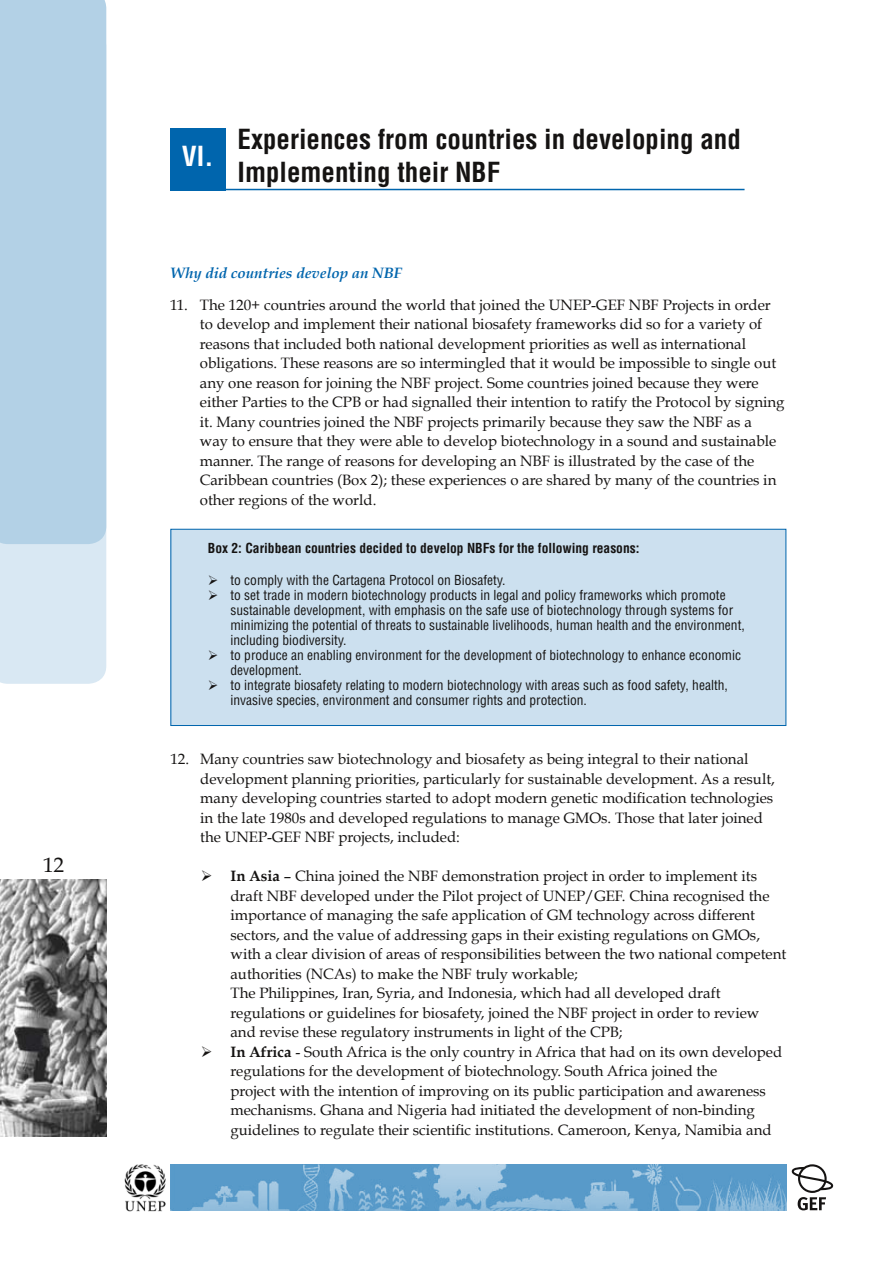
<style>
.page{position:relative;width:893px;height:1263px;background:#fff}
.page>*{position:absolute;margin:0;border:0;box-sizing:border-box;transform-origin:0 0}
.t1{font:700 condensed 27px/32.4px "Helvetica";color:#151312}
.t2{font:700 condensed 27px "Helvetica";color:#fff}
.t3{font:21px "Book Antiqua";color:#151312}
.t4{font:15px/19.5px "Book Antiqua";color:#151312}
.t5{font:italic 700 15px "Book Antiqua";color:#0065ad}
.t6{font:condensed 13.5px/15px "Helvetica";color:#151312}
.t7{font:700 condensed 13.5px "Helvetica";color:#151312}
.s1{font-weight:700}
</style>
<div class="page">
<img style="left:170px;top:1164px;width:616px;height:46px">
<div style="left:0;top:544px;width:106px;height:140px;background:#d9e8f3"></div>
<img style="left:0;top:880px;width:107px;height:256px">
<div style="left:0;top:0;width:106px;height:544px;background:#b3d1e6"></div>
<svg style="left:792px;top:1164px;width:41px;height:46px"></svg>
<img style="left:124px;top:1164px;width:42px;height:47px">
<div style="left:171px;top:529px;width:615px;height:196px;background:#cce0ef"></div>
<div style="left:170px;top:529px;width:616px;height:197px;border:1px solid #0065ad"></div>
<div style="left:170px;top:128px;width:55px;height:62px;background:#0065ad"></div>
<hr style="left:225px;top:189px;width:519px;height:1px;background:#0065ad">
<h2 class="t3" style="left:43px;top:852px;width:23px">12</h2>
<h1 class="t2" style="left:182px;top:140px;width:33px">VI.</h1>
<h1 class="t1" style="left:238px;top:123px;width:505px">Experiences from countries in developing and<br>Implementing their NBF</h1>
<p class="t5" style="left:170px;top:264px;width:234px">Why did countries develop an NBF</p>
<p class="t4" style="left:200px;top:295px;width:586px;text-indent:-30px">11. The 120+ countries around the world that joined the UNEP-GEF NBF Projects in order to develop and implement their national biosafety frameworks did so for a variety of reasons that included both national development priorities as well as international obligations. These reasons are so intermingled that it would be impossible to single out any one reason for joining the NBF project. Some countries joined because they were either Parties to the CPB or had signalled their intention to ratify the Protocol by signing it. Many countries joined the NBF projects primarily because they saw the NBF as a<br>way to ensure that they were able to develop biotechnology in a sound and sustainable manner. The range of reasons for developing an NBF is illustrated by the case of the Caribbean countries (Box 2); these experiences o are shared by many of the countries in other regions of the world.</p>
<p class="t7" style="left:208px;top:540px;width:433px">Box 2: Caribbean countries decided to develop NBFs for the following reasons:</p>
<p class="t6" style="left:230px;top:573px;width:516px">to comply with the Cartagena Protocol on Biosafety.<br>to set trade in modern biotechnology products in legal and policy frameworks which promote sustainable development, with emphasis on the safe use of biotechnology through systems for minimizing the potential of threats to sustainable livelihoods, human health and the environment, including biodiversity.<br>to produce an enabling environment for the development of biotechnology to enhance economic development.<br>to integrate biosafety relating to modern biotechnology with areas such as food safety, health, invasive species, environment and consumer rights and protection.</p>
<p class="t4" style="left:200px;top:749px;width:576px;text-indent:-30px">12. Many countries saw biotechnology and biosafety as being integral to their national development planning priorities, particularly for sustainable development. As a result, many developing countries started to adopt modern genetic modification technologies in the late 1980s and developed regulations to manage GMOs. Those that later joined the UNEP-GEF NBF projects, included:</p>
<p class="t4" style="left:230px;top:866px;width:557px"><span class="s1">In Asia</span> – China joined the NBF demonstration project in order to implement its draft NBF developed under the Pilot project of UNEP/GEF. China recognised the importance of managing the safe application of GM technology across different sectors, and the value of addressing gaps in their existing regulations on GMOs, with a clear division of areas of responsibilities between the two national competent authorities (NCAs) to make the NBF truly workable;<br>The Philippines, Iran, Syria, and Indonesia, which had all developed draft regulations or guidelines for biosafety, joined the NBF project in order to review and revise these regulatory instruments in light of the CPB;<br><span class="s1">In Africa</span> - South Africa is the only country in Africa that had on its own developed regulations for the development of biotechnology. South Africa joined the<br>project with the intention of improving on its public participation and awareness mechanisms. Ghana and Nigeria had initiated the development of non-binding guidelines to regulate their scientific institutions. Cameroon, Kenya, Namibia and</p>
</div>
